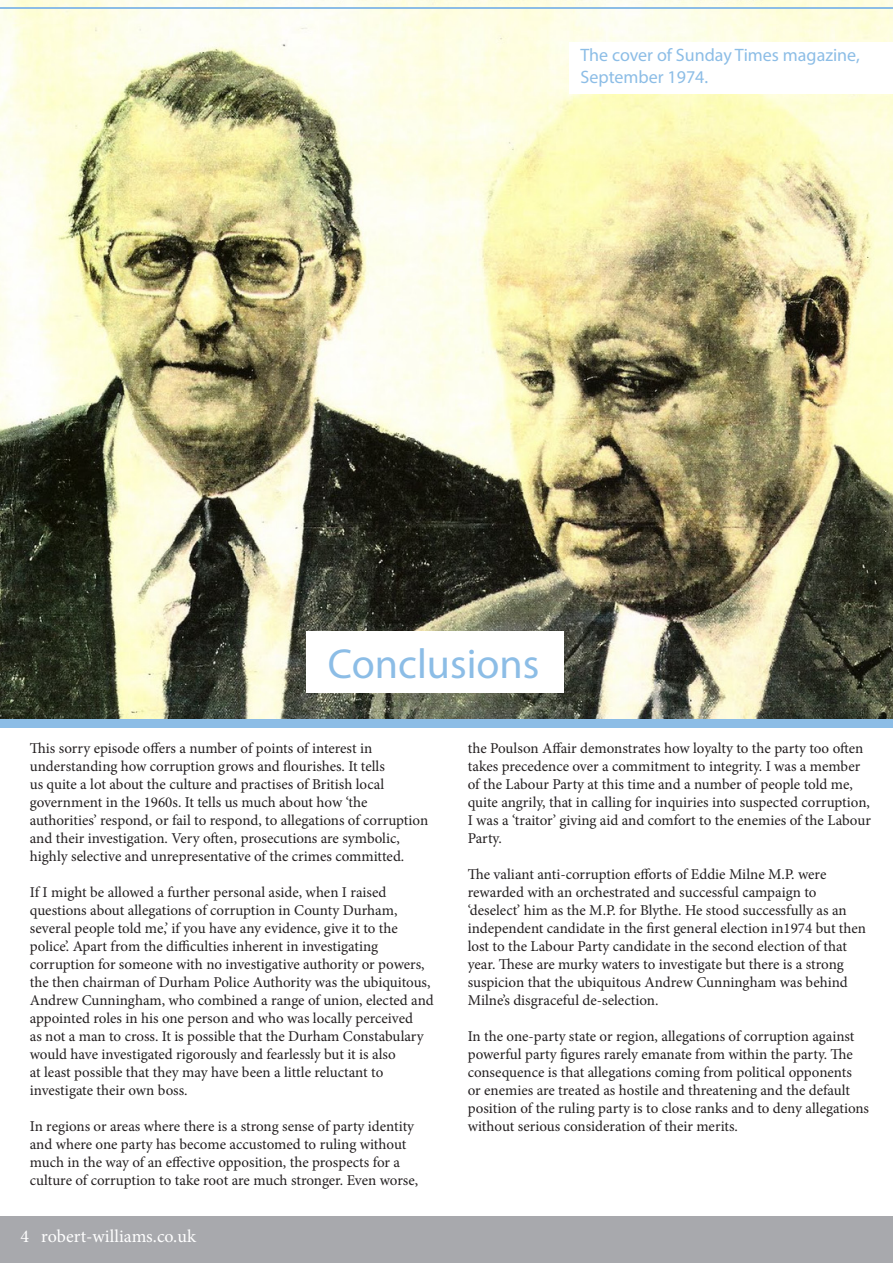
<style>
.page{position:relative;width:893px;height:1263px;background:#fff}
.page>*{position:absolute;margin:0;border:0;box-sizing:border-box;transform-origin:0 0}
.t1{font:42px "Myriad Pro";color:#8cbde6}
.t2{font:18px/21.6px "Myriad Pro";color:#8cbde6}
.t3{font:18px "Minion Pro";color:#fff}
.t4{font:15px/18px "Minion Pro";color:#231f20}
</style>
<div class="page">
<img style="left:0;top:0;width:893px;height:719px">
<div style="left:306px;top:631px;width:257px;height:62px;background:#fff"></div>
<div style="left:0;top:1217px;width:893px;height:46px;background:#a8a9ad"></div>
<hr style="left:0;top:7px;width:893px;height:2px;background:#8cbde6">
<div style="left:0;top:719px;width:893px;height:8px;background:#8cbde6"></div>
<div style="left:570px;top:43px;width:323px;height:51px;background:#fff"></div>
<p class="t2" style="left:580px;top:44px;width:281px">The cover of Sunday Times magazine,<br>September 1974.</p>
<p class="t1" style="left:328px;top:638px;width:213px">Conclusions</p>
<p class="t4" style="left:30px;top:739px;width:400px">This sorry episode offers a number of points of interest in understanding how corruption grows and flourishes. It tells<br>us quite a lot about the culture and practises of British local government in the 1960s. It tells us much about how ‘the authorities’ respond, or fail to respond, to allegations of corruption and their investigation. Very often, prosecutions are symbolic, highly selective and unrepresentative of the crimes committed.</p>
<p class="t4" style="left:30px;top:883px;width:405px">If I might be allowed a further personal aside, when I raised questions about allegations of corruption in County Durham, several people told me,’ if you have any evidence, give it to the police’. Apart from the difficulties inherent in investigating corruption for someone with no investigative authority or powers, the then chairman of Durham Police Authority was the ubiquitous, Andrew Cunningham, who combined a range of union, elected and appointed roles in his one person and who was locally perceived<br>as not a man to cross. It is possible that the Durham Constabulary would have investigated rigorously and fearlessly but it is also<br>at least possible that they may have been a little reluctant to investigate their own boss.</p>
<p class="t4" style="left:30px;top:1117px;width:390px">In regions or areas where there is a strong sense of party identity and where one party has become accustomed to ruling without much in the way of an effective opposition, the prospects for a culture of corruption to take root are much stronger. Even worse,</p>
<p class="t3" style="left:20px;top:1224px;width:177px">4 robert-williams.co.uk</p>
<p class="t4" style="left:468px;top:739px;width:405px">the Poulson Affair demonstrates how loyalty to the party too often takes precedence over a commitment to integrity. I was a member of the Labour Party at this time and a number of people told me, quite angrily, that in calling for inquiries into suspected corruption, I was a ‘traitor’ giving aid and comfort to the enemies of the Labour Party.</p>
<p class="t4" style="left:468px;top:865px;width:400px">The valiant anti-corruption efforts of Eddie Milne M.P. were rewarded with an orchestrated and successful campaign to ‘deselect’ him as the M.P. for Blythe. He stood successfully as an independent candidate in the first general election in1974 but then lost to the Labour Party candidate in the second election of that year. These are murky waters to investigate but there is a strong suspicion that the ubiquitous Andrew Cunningham was behind Milne’s disgraceful de-selection.</p>
<p class="t4" style="left:468px;top:1027px;width:403px">In the one-party state or region, allegations of corruption against powerful party figures rarely emanate from within the party. The consequence is that allegations coming from political opponents<br>or enemies are treated as hostile and threatening and the default position of the ruling party is to close ranks and to deny allegations without serious consideration of their merits.</p>
</div>
